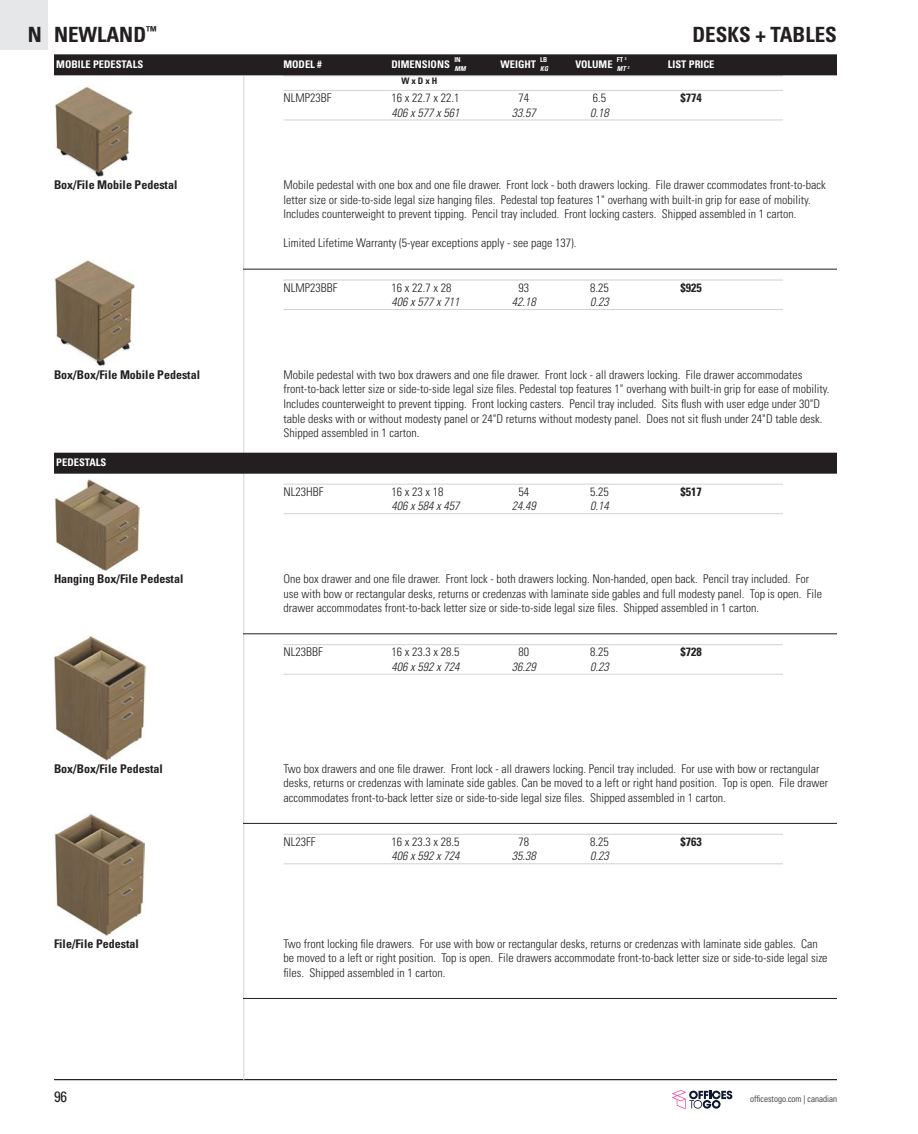
<style>
.page{position:relative;width:918px;height:1134px;background:#fff}
.page>*{position:absolute;margin:0;border:0;box-sizing:border-box;transform-origin:0 0}
.t1{font:700 condensed 21px "Univers LT Std";color:#231f20}
.t2{font:condensed 15px "Univers LT Std";color:#231f20}
.USE_-_model_description{font:300 condensed 12px/14.5px "Univers LT Std";color:#231f20}
.USE_-_model_description-2{font:700 condensed 12px "Univers LT Std";color:#231f20}
.USE_-_model_description-3{font:italic 300 condensed 12px "Univers LT Std";color:#231f20}
.CARE_-_line_items{font:300 condensed 12px "Univers LT Std";color:#231f20}
.CARE_-_line_items-2{font:italic 300 condensed 12px "Univers LT Std";color:#231f20}
.CARE_-_line_items-3{font:700 condensed 12px "Univers LT Std";color:#231f20}
.CARE_-_model_header{font:700 condensed 10.5px "Univers LT Std";color:#fff}
.USE_-_model_description-4{font:700 condensed 10.5px "Univers LT Std";color:#fff}
.t3{font:300 condensed 9px "Univers LT Std";color:#231f20}
.W_x_D_x_H__OPTIONS{font:700 condensed 9px "Univers LT Std";color:#231f20}
.t4{font:700 condensed 6.75px "Univers LT Std";color:#fff}
.t5{font:italic 700 condensed 6.75px "Univers LT Std";color:#fff}
</style>
<div class="page">
<hr style="left:54px;top:1079px;width:783px;height:1px;background:#231f20">
<svg style="left:672px;top:1090px;width:60px;height:19px"></svg>
<div style="left:0;top:0;width:48px;height:50px;background:#e6e7e9"></div>
<hr style="left:243px;top:76px;width:1px;height:1004px;background:#d1d2d4">
<hr style="left:284px;top:76px;width:499px;height:1px;background:#d1d2d4">
<hr style="left:284px;top:90px;width:499px;height:1px;background:#d1d2d4">
<hr style="left:284px;top:120px;width:499px;height:1px;background:#d1d2d4">
<hr style="left:243px;top:269px;width:594px;height:1px;background:#231f20">
<hr style="left:284px;top:280px;width:499px;height:1px;background:#d1d2d4">
<hr style="left:284px;top:309px;width:499px;height:1px;background:#d1d2d4">
<div style="left:54px;top:453px;width:783px;height:21px;background:#231f20"></div>
<hr style="left:284px;top:484px;width:499px;height:1px;background:#d1d2d4">
<hr style="left:284px;top:513px;width:499px;height:1px;background:#d1d2d4">
<hr style="left:243px;top:633px;width:594px;height:1px;background:#231f20">
<hr style="left:284px;top:644px;width:499px;height:1px;background:#d1d2d4">
<hr style="left:284px;top:674px;width:499px;height:1px;background:#d1d2d4">
<hr style="left:243px;top:823px;width:594px;height:1px;background:#231f20">
<hr style="left:284px;top:834px;width:499px;height:1px;background:#d1d2d4">
<hr style="left:284px;top:864px;width:499px;height:1px;background:#d1d2d4">
<hr style="left:243px;top:998px;width:594px;height:1px;background:#231f20">
<img style="left:54px;top:87px;width:78px;height:89px">
<img style="left:54px;top:260px;width:81px;height:106px">
<img style="left:54px;top:479px;width:86px;height:91px">
<img style="left:54px;top:636px;width:92px;height:124px">
<img style="left:54px;top:814px;width:90px;height:122px">
<div style="left:54px;top:54px;width:783px;height:21px;background:#231f20"></div>
<h1 class="t1" style="left:54px;top:21px;width:104px">NEWLAND<sup>™</sup></h1>
<h1 class="t1" style="left:28px;top:21px;width:16px">N</h1>
<h1 class="t1" style="left:692px;top:21px;width:146px">DESKS + TABLES</h1>
<p class="t4" style="left:617px;top:55px;width:11px">FT <sup>3</sup></p>
<p class="t5" style="left:617px;top:64px;width:14px">MT <sup>3</sup></p>
<p class="t4" style="left:454px;top:55px;width:8px">IN</p>
<p class="t5" style="left:454px;top:64px;width:13px">MM</p>
<p class="t4" style="left:540px;top:55px;width:9px">LB</p>
<p class="t5" style="left:540px;top:64px;width:9px">KG</p>
<p class="CARE_-_model_header" style="left:56px;top:58px;width:88px">MOBILE PEDESTALS</p>
<p class="CARE_-_model_header" style="left:283px;top:58px;width:40px">MODEL #</p>
<p class="CARE_-_model_header" style="left:392px;top:58px;width:60px">DIMENSIONS</p>
<p class="CARE_-_model_header" style="left:501px;top:58px;width:37px">WEIGHT</p>
<p class="CARE_-_model_header" style="left:575px;top:58px;width:39px">VOLUME</p>
<p class="CARE_-_model_header" style="left:668px;top:58px;width:48px">LIST PRICE</p>
<p class="W_x_D_x_H__OPTIONS" style="left:401px;top:76px;width:37px">W x D x H</p>
<p class="CARE_-_line_items" style="left:284px;top:91px;width:49px">NLMP23BF</p>
<p class="CARE_-_line_items" style="left:392px;top:91px;width:69px">16 x 22.7 x 22.1</p>
<p class="CARE_-_line_items" style="left:518px;top:91px;width:12px">74</p>
<p class="CARE_-_line_items" style="left:593px;top:91px;width:15px">6.5</p>
<p class="CARE_-_line_items-3" style="left:681px;top:90px;width:23px">$774</p>
<p class="CARE_-_line_items-2" style="left:392px;top:105px;width:69px">406 x 577 x 561</p>
<p class="CARE_-_line_items-2" style="left:512px;top:105px;width:25px">33.57</p>
<p class="CARE_-_line_items-2" style="left:590px;top:105px;width:20px">0.18</p>
<p class="USE_-_model_description-2" style="left:54px;top:178px;width:125px">Box/File Mobile Pedestal</p>
<p class="USE_-_model_description" style="left:283px;top:178px;width:544px">Mobile pedestal with one box and one file drawer. Front lock - both drawers locking. File drawer ccommodates front-to-back letter size or side-to-side legal size hanging files. Pedestal top features 1" overhang with built-in grip for ease of mobility.<br>Includes counterweight to prevent tipping. Pencil tray included. Front locking casters. Shipped assembled in 1 carton.</p>
<p class="USE_-_model_description" style="left:284px;top:236px;width:294px">Limited Lifetime Warranty (5-year exceptions apply - see page 137).</p>
<p class="USE_-_model_description" style="left:284px;top:280px;width:55px">NLMP23BBF</p>
<p class="USE_-_model_description" style="left:392px;top:280px;width:61px">16 x 22.7 x 28</p>
<p class="USE_-_model_description" style="left:518px;top:280px;width:12px">93</p>
<p class="USE_-_model_description" style="left:590px;top:280px;width:20px">8.25</p>
<p class="USE_-_model_description-2" style="left:681px;top:280px;width:23px">$925</p>
<p class="USE_-_model_description-3" style="left:392px;top:295px;width:69px">406 x 577 x 711</p>
<p class="USE_-_model_description-3" style="left:512px;top:295px;width:25px">42.18</p>
<p class="USE_-_model_description-3" style="left:590px;top:295px;width:20px">0.23</p>
<p class="USE_-_model_description-2" style="left:54px;top:367px;width:148px">Box/Box/File Mobile Pedestal</p>
<p class="USE_-_model_description" style="left:283px;top:367px;width:548px">Mobile pedestal with two box drawers and one file drawer. Front lock - all drawers locking. File drawer accommodates front-to-back letter size or side-to-side legal size files. Pedestal top features 1" overhang with built-in grip for ease of mobility.<br>Includes counterweight to prevent tipping. Front locking casters. Pencil tray included. Sits flush with user edge under 30"D table desks with or without modesty panel or 24"D returns without modesty panel. Does not sit flush under 24"D table desk.<br>Shipped assembled in 1 carton.</p>
<p class="USE_-_model_description-4" style="left:56px;top:456px;width:52px">PEDESTALS</p>
<p class="USE_-_model_description" style="left:284px;top:484px;width:41px">NL23HBF</p>
<p class="USE_-_model_description" style="left:392px;top:484px;width:53px">16 x 23 x 18</p>
<p class="USE_-_model_description" style="left:518px;top:484px;width:12px">54</p>
<p class="USE_-_model_description" style="left:590px;top:484px;width:20px">5.25</p>
<p class="USE_-_model_description-2" style="left:681px;top:484px;width:23px">$517</p>
<p class="USE_-_model_description-3" style="left:392px;top:499px;width:69px">406 x 584 x 457</p>
<p class="USE_-_model_description-3" style="left:512px;top:499px;width:25px">24.49</p>
<p class="USE_-_model_description-3" style="left:590px;top:499px;width:20px">0.14</p>
<p class="USE_-_model_description-2" style="left:54px;top:571px;width:131px">Hanging Box/File Pedestal</p>
<p class="USE_-_model_description" style="left:283px;top:572px;width:540px">One box drawer and one file drawer. Front lock - both drawers locking. Non-handed, open back. Pencil tray included. For use with bow or rectangular desks, returns or credenzas with laminate side gables and full modesty panel. Top is open. File drawer accommodates front-to-back letter size or side-to-side legal size files. Shipped assembled in 1 carton.</p>
<p class="USE_-_model_description" style="left:284px;top:645px;width:41px">NL23BBF</p>
<p class="USE_-_model_description" style="left:392px;top:645px;width:69px">16 x 23.3 x 28.5</p>
<p class="USE_-_model_description" style="left:518px;top:645px;width:12px">80</p>
<p class="USE_-_model_description" style="left:590px;top:645px;width:20px">8.25</p>
<p class="USE_-_model_description-2" style="left:681px;top:645px;width:23px">$728</p>
<p class="USE_-_model_description-3" style="left:392px;top:659px;width:69px">406 x 592 x 724</p>
<p class="USE_-_model_description-3" style="left:512px;top:659px;width:25px">36.29</p>
<p class="USE_-_model_description-3" style="left:590px;top:659px;width:20px">0.23</p>
<p class="USE_-_model_description-2" style="left:54px;top:761px;width:110px">Box/Box/File Pedestal</p>
<p class="USE_-_model_description" style="left:283px;top:761px;width:546px">Two box drawers and one file drawer. Front lock - all drawers locking. Pencil tray included. For use with bow or rectangular desks, returns or credenzas with laminate side gables. Can be moved to a left or right hand position. Top is open. File drawer accommodates front-to-back letter size or side-to-side legal size files. Shipped assembled in 1 carton.</p>
<p class="USE_-_model_description" style="left:284px;top:834px;width:33px">NL23FF</p>
<p class="USE_-_model_description" style="left:392px;top:834px;width:69px">16 x 23.3 x 28.5</p>
<p class="USE_-_model_description" style="left:518px;top:834px;width:12px">78</p>
<p class="USE_-_model_description" style="left:590px;top:834px;width:20px">8.25</p>
<p class="USE_-_model_description-2" style="left:681px;top:834px;width:23px">$763</p>
<p class="USE_-_model_description-3" style="left:392px;top:849px;width:69px">406 x 592 x 724</p>
<p class="USE_-_model_description-3" style="left:512px;top:849px;width:25px">35.38</p>
<p class="USE_-_model_description-3" style="left:590px;top:849px;width:20px">0.23</p>
<p class="USE_-_model_description-2" style="left:54px;top:936px;width:86px">File/File Pedestal</p>
<p class="USE_-_model_description" style="left:283px;top:936px;width:546px">Two front locking file drawers. For use with bow or rectangular desks, returns or credenzas with laminate side gables. Can be moved to a left or right position. Top is open. File drawers accommodate front-to-back letter size or side-to-side legal size files. Shipped assembled in 1 carton.</p>
<p class="t2" style="left:54px;top:1087px;width:15px">96</p>
<p class="t3" style="left:750px;top:1094px;width:88px">officestogo.com | canadian</p>
</div>
